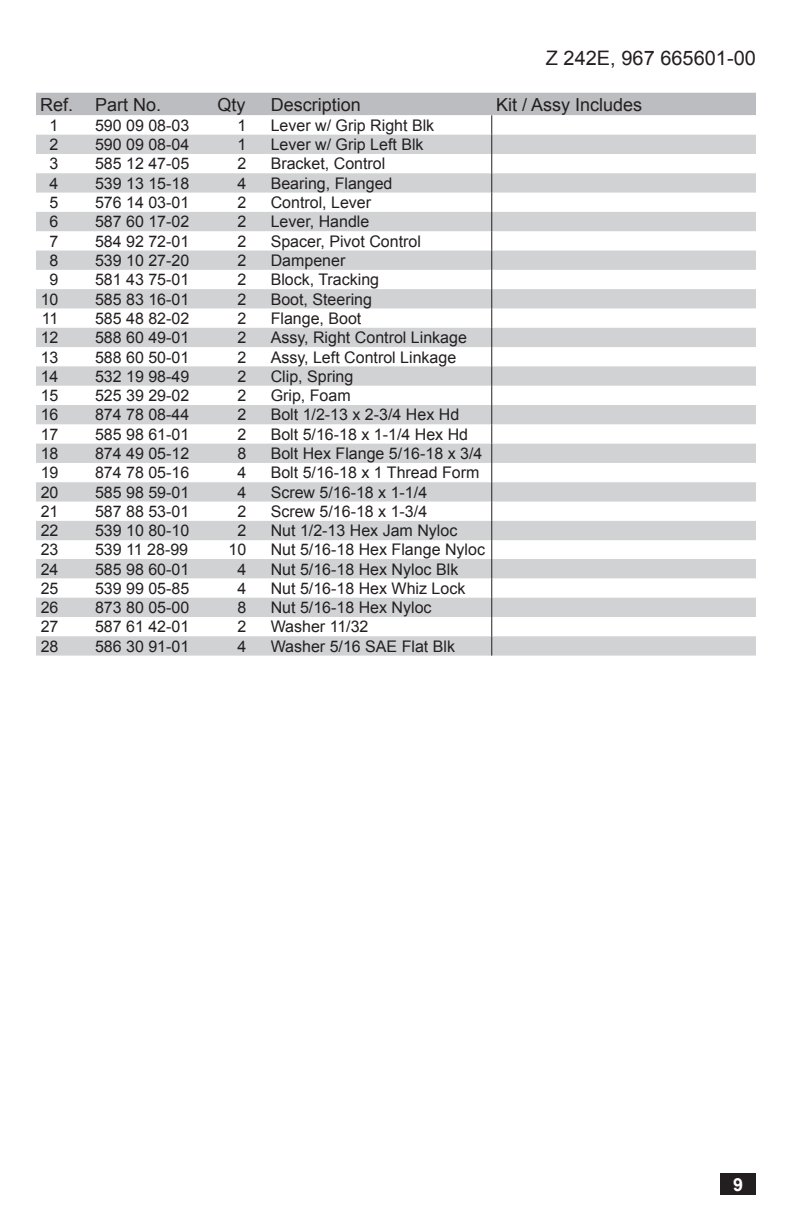
<style>
.page{position:relative;width:792px;height:1224px;background:#fff}
.page>*{position:absolute;margin:0;border:0;box-sizing:border-box;transform-origin:0 0}
.t1{font:20px "Arial";color:#231f20}
.Part_Head{font:18px "Arial";color:#231f20}
.t2{font:700 18px "Arial";color:#fff}
.PARTS{font:16px "Arial";color:#231f20}
</style>
<div class="page">
<div style="left:721px;top:1174px;width:35px;height:21px;background:#231f20"></div>
<svg style="left:36px;top:93px;width:720px;height:563px"></svg>
<p class="t1" style="left:546px;top:45px;width:212px">Z 242E, 967 665601-00</p>
<p class="Part_Head" style="left:40px;top:92px;width:35px">Ref.</p>
<p class="Part_Head" style="left:95px;top:92px;width:68px">Part No.</p>
<p class="Part_Head" style="left:217px;top:92px;width:30px">Qty</p>
<p class="Part_Head" style="left:271px;top:92px;width:92px">Description</p>
<p class="Part_Head" style="left:496px;top:92px;width:148px">Kit / Assy Includes</p>
<p class="PARTS" style="left:50px;top:115px;width:10px">1</p>
<p class="PARTS" style="left:95px;top:115px;width:96px">590 09 08-03</p>
<p class="PARTS" style="left:238px;top:115px;width:10px">1</p>
<p class="PARTS" style="left:271px;top:115px;width:165px">Lever w/ Grip Right Blk</p>
<p class="PARTS" style="left:50px;top:134px;width:10px">2</p>
<p class="PARTS" style="left:95px;top:134px;width:96px">590 09 08-04</p>
<p class="PARTS" style="left:238px;top:134px;width:10px">1</p>
<p class="PARTS" style="left:271px;top:134px;width:154px">Lever w/ Grip Left Blk</p>
<p class="PARTS" style="left:50px;top:153px;width:10px">3</p>
<p class="PARTS" style="left:95px;top:153px;width:96px">585 12 47-05</p>
<p class="PARTS" style="left:238px;top:153px;width:10px">2</p>
<p class="PARTS" style="left:271px;top:153px;width:116px">Bracket, Control</p>
<p class="PARTS" style="left:50px;top:173px;width:10px">4</p>
<p class="PARTS" style="left:95px;top:173px;width:96px">539 13 15-18</p>
<p class="PARTS" style="left:238px;top:173px;width:10px">4</p>
<p class="PARTS" style="left:271px;top:173px;width:123px">Bearing, Flanged</p>
<p class="PARTS" style="left:50px;top:192px;width:10px">5</p>
<p class="PARTS" style="left:95px;top:192px;width:96px">576 14 03-01</p>
<p class="PARTS" style="left:238px;top:192px;width:10px">2</p>
<p class="PARTS" style="left:271px;top:192px;width:102px">Control, Lever</p>
<p class="PARTS" style="left:50px;top:211px;width:10px">6</p>
<p class="PARTS" style="left:95px;top:211px;width:96px">587 60 17-02</p>
<p class="PARTS" style="left:238px;top:211px;width:10px">2</p>
<p class="PARTS" style="left:271px;top:211px;width:100px">Lever, Handle</p>
<p class="PARTS" style="left:50px;top:231px;width:10px">7</p>
<p class="PARTS" style="left:95px;top:231px;width:96px">584 92 72-01</p>
<p class="PARTS" style="left:238px;top:231px;width:10px">2</p>
<p class="PARTS" style="left:271px;top:231px;width:152px">Spacer, Pivot Control</p>
<p class="PARTS" style="left:50px;top:250px;width:10px">8</p>
<p class="PARTS" style="left:95px;top:250px;width:96px">539 10 27-20</p>
<p class="PARTS" style="left:238px;top:250px;width:10px">2</p>
<p class="PARTS" style="left:271px;top:250px;width:76px">Dampener</p>
<p class="PARTS" style="left:50px;top:269px;width:10px">9</p>
<p class="PARTS" style="left:95px;top:269px;width:96px">581 43 75-01</p>
<p class="PARTS" style="left:238px;top:269px;width:10px">2</p>
<p class="PARTS" style="left:271px;top:269px;width:110px">Block, Tracking</p>
<p class="PARTS" style="left:41px;top:289px;width:19px">10</p>
<p class="PARTS" style="left:95px;top:289px;width:96px">585 83 16-01</p>
<p class="PARTS" style="left:238px;top:289px;width:10px">2</p>
<p class="PARTS" style="left:271px;top:289px;width:103px">Boot, Steering</p>
<p class="PARTS" style="left:42px;top:308px;width:18px">11</p>
<p class="PARTS" style="left:95px;top:308px;width:96px">585 48 82-02</p>
<p class="PARTS" style="left:238px;top:308px;width:10px">2</p>
<p class="PARTS" style="left:271px;top:308px;width:92px">Flange, Boot</p>
<p class="PARTS" style="left:41px;top:327px;width:19px">12</p>
<p class="PARTS" style="left:95px;top:327px;width:96px">588 60 49-01</p>
<p class="PARTS" style="left:238px;top:327px;width:10px">2</p>
<p class="PARTS" style="left:271px;top:327px;width:198px">Assy, Right Control Linkage</p>
<p class="PARTS" style="left:41px;top:346px;width:19px">13</p>
<p class="PARTS" style="left:95px;top:346px;width:96px">588 60 50-01</p>
<p class="PARTS" style="left:238px;top:346px;width:10px">2</p>
<p class="PARTS" style="left:271px;top:346px;width:187px">Assy, Left Control Linkage</p>
<p class="PARTS" style="left:41px;top:366px;width:19px">14</p>
<p class="PARTS" style="left:95px;top:366px;width:96px">532 19 98-49</p>
<p class="PARTS" style="left:238px;top:366px;width:10px">2</p>
<p class="PARTS" style="left:271px;top:366px;width:84px">Clip, Spring</p>
<p class="PARTS" style="left:41px;top:385px;width:19px">15</p>
<p class="PARTS" style="left:95px;top:385px;width:96px">525 39 29-02</p>
<p class="PARTS" style="left:238px;top:385px;width:10px">2</p>
<p class="PARTS" style="left:271px;top:385px;width:82px">Grip, Foam</p>
<p class="PARTS" style="left:41px;top:404px;width:19px">16</p>
<p class="PARTS" style="left:95px;top:404px;width:96px">874 78 08-44</p>
<p class="PARTS" style="left:238px;top:404px;width:10px">2</p>
<p class="PARTS" style="left:271px;top:404px;width:190px">Bolt 1/2-13 x 2-3/4 Hex Hd</p>
<p class="PARTS" style="left:41px;top:424px;width:19px">17</p>
<p class="PARTS" style="left:95px;top:424px;width:96px">585 98 61-01</p>
<p class="PARTS" style="left:238px;top:424px;width:10px">2</p>
<p class="PARTS" style="left:271px;top:424px;width:199px">Bolt 5/16-18 x 1-1/4 Hex Hd</p>
<p class="PARTS" style="left:41px;top:443px;width:19px">18</p>
<p class="PARTS" style="left:95px;top:443px;width:96px">874 49 05-12</p>
<p class="PARTS" style="left:238px;top:443px;width:10px">8</p>
<p class="PARTS" style="left:271px;top:443px;width:213px">Bolt Hex Flange 5/16-18 x 3/4</p>
<p class="PARTS" style="left:41px;top:462px;width:19px">19</p>
<p class="PARTS" style="left:95px;top:462px;width:96px">874 78 05-16</p>
<p class="PARTS" style="left:238px;top:462px;width:10px">4</p>
<p class="PARTS" style="left:271px;top:462px;width:210px">Bolt 5/16-18 x 1 Thread Form</p>
<p class="PARTS" style="left:41px;top:482px;width:19px">20</p>
<p class="PARTS" style="left:95px;top:482px;width:96px">585 98 59-01</p>
<p class="PARTS" style="left:238px;top:482px;width:10px">4</p>
<p class="PARTS" style="left:271px;top:482px;width:158px">Screw 5/16-18 x 1-1/4</p>
<p class="PARTS" style="left:41px;top:501px;width:19px">21</p>
<p class="PARTS" style="left:95px;top:501px;width:96px">587 88 53-01</p>
<p class="PARTS" style="left:238px;top:501px;width:10px">2</p>
<p class="PARTS" style="left:271px;top:501px;width:158px">Screw 5/16-18 x 1-3/4</p>
<p class="PARTS" style="left:41px;top:520px;width:19px">22</p>
<p class="PARTS" style="left:95px;top:520px;width:96px">539 10 80-10</p>
<p class="PARTS" style="left:238px;top:520px;width:10px">2</p>
<p class="PARTS" style="left:271px;top:520px;width:188px">Nut 1/2-13 Hex Jam Nyloc</p>
<p class="PARTS" style="left:41px;top:539px;width:19px">23</p>
<p class="PARTS" style="left:95px;top:539px;width:95px">539 11 28-99</p>
<p class="PARTS" style="left:229px;top:539px;width:19px">10</p>
<p class="PARTS" style="left:271px;top:539px;width:216px">Nut 5/16-18 Hex Flange Nyloc</p>
<p class="PARTS" style="left:41px;top:558px;width:19px">24</p>
<p class="PARTS" style="left:95px;top:558px;width:96px">585 98 60-01</p>
<p class="PARTS" style="left:238px;top:558px;width:10px">4</p>
<p class="PARTS" style="left:271px;top:558px;width:189px">Nut 5/16-18 Hex Nyloc Blk</p>
<p class="PARTS" style="left:41px;top:578px;width:19px">25</p>
<p class="PARTS" style="left:95px;top:578px;width:96px">539 99 05-85</p>
<p class="PARTS" style="left:238px;top:578px;width:10px">4</p>
<p class="PARTS" style="left:271px;top:578px;width:196px">Nut 5/16-18 Hex Whiz Lock</p>
<p class="PARTS" style="left:41px;top:597px;width:19px">26</p>
<p class="PARTS" style="left:95px;top:597px;width:96px">873 80 05-00</p>
<p class="PARTS" style="left:238px;top:597px;width:10px">8</p>
<p class="PARTS" style="left:271px;top:597px;width:162px">Nut 5/16-18 Hex Nyloc</p>
<p class="PARTS" style="left:41px;top:616px;width:19px">27</p>
<p class="PARTS" style="left:95px;top:616px;width:96px">587 61 42-01</p>
<p class="PARTS" style="left:238px;top:616px;width:10px">2</p>
<p class="PARTS" style="left:271px;top:616px;width:99px">Washer 11/32</p>
<p class="PARTS" style="left:41px;top:636px;width:19px">28</p>
<p class="PARTS" style="left:95px;top:636px;width:96px">586 30 91-01</p>
<p class="PARTS" style="left:238px;top:636px;width:10px">4</p>
<p class="PARTS" style="left:271px;top:636px;width:186px">Washer 5/16 SAE Flat Blk</p>
<p class="t2" style="left:733px;top:1172px;width:12px">9</p>
</div>
